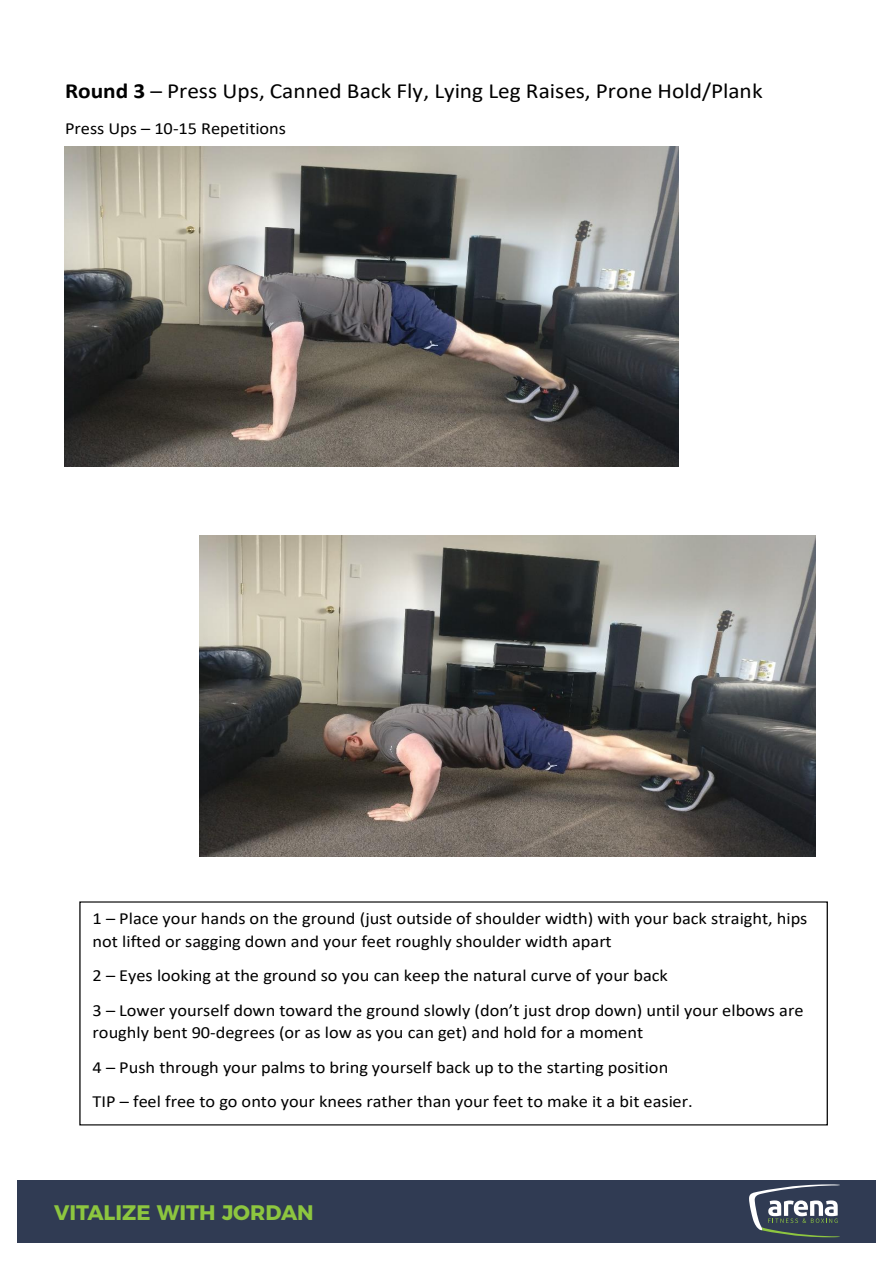
<style>
.page{position:relative;width:893px;height:1263px;background:#fff}
.page>*{position:absolute;margin:0;border:0;box-sizing:border-box;transform-origin:0 0}
.t1{font:21.6px "Calibri";color:#000;scale:1.08 1}
.t2{font:700 21px "Montserrat";color:#8dc63f}
.t3{font:16.95px/34.7px "Calibri";color:#000;scale:1.08 1}
.s1{font-weight:700}
</style>
<div class="page">
<div style="left:17px;top:1180px;width:859px;height:63px;background:#303b53"></div>
<svg style="left:749px;top:1184px;width:91px;height:53px"></svg>
<img style="left:65px;top:147px;width:614px;height:319px">
<img style="left:199px;top:536px;width:617px;height:321px">
<p class="t1" style="left:65px;top:75px;width:647px"><span class="s1">Round 3</span> – Press Ups, Canned Back Fly, Lying Leg Raises, Prone Hold/Plank</p>
<p class="t3" style="left:65px;top:110px;width:206px">Press Ups – 10-15 Repetitions</p>
<p class="t3" style="left:93px;top:907px;width:663px;line-height:22.4px">1 – Place your hands on the ground (just outside of shoulder width) with your back straight, hips not lifted or sagging down and your feet roughly shoulder width apart</p>
<p class="t3" style="left:93px;top:958px;width:660px">2 – Eyes looking at the ground so you can keep the natural curve of your back<br>3 – Lower yourself down toward the ground slowly (don’t just drop down) until your elbows are</p>
<p class="t3" style="left:93px;top:1015px;width:557px">roughly bent 90-degrees (or as low as you can get) and hold for a moment<br>4 – Push through your palms to bring yourself back up to the starting position<br>TIP – feel free to go onto your knees rather than your feet to make it a bit easier.</p>
<p class="t2" style="left:54px;top:1195px;width:261px">VITALIZE WITH JORDAN</p>
</div>
